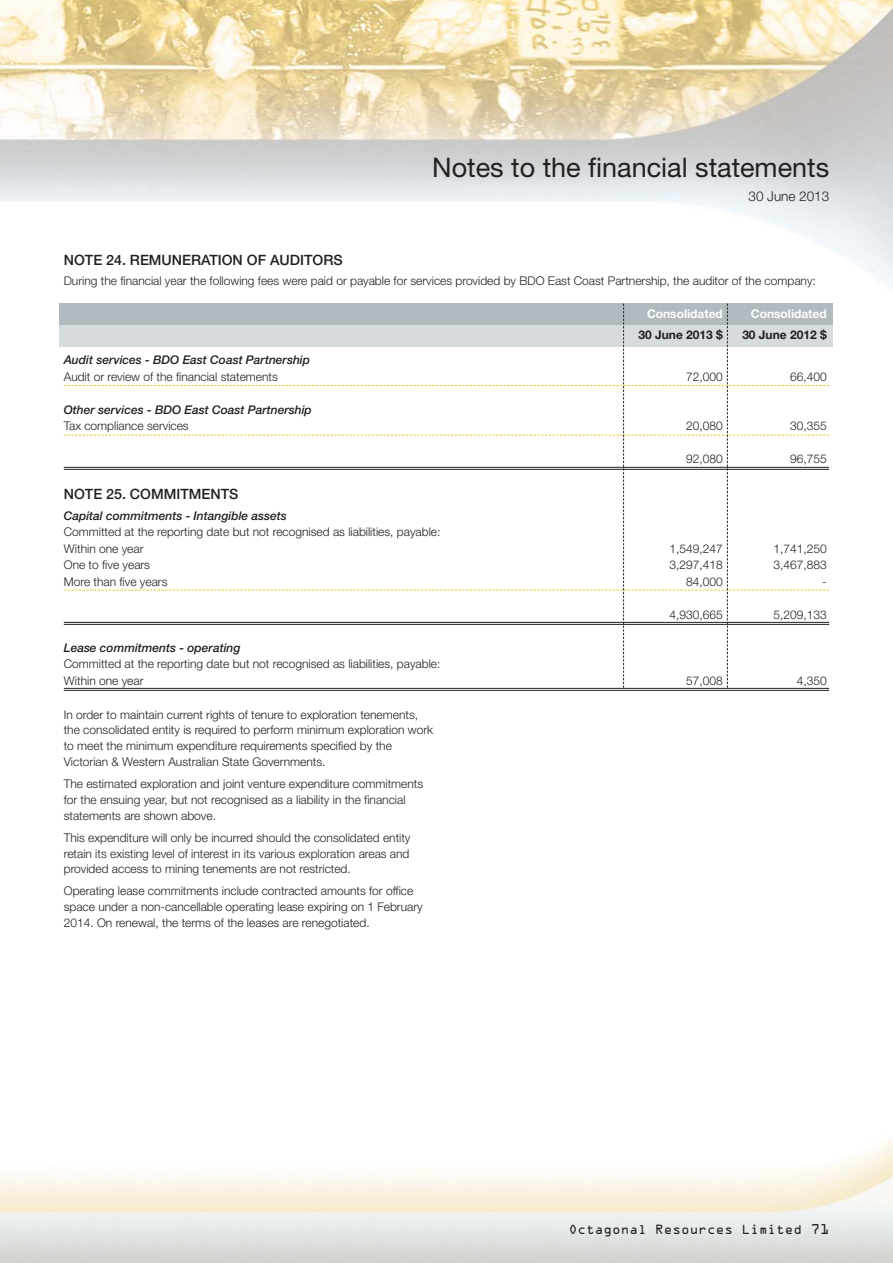
<style>
.page{position:relative;width:893px;height:1263px;background:#fff}
.page>*{position:absolute;margin:0;border:0;box-sizing:border-box;transform-origin:0 0}
.t1{font:27px "Helvetica Neue";color:#231f20}
.t2{font:500 14.25px "Helvetica Neue";color:#231f20}
.t3{font:300 13.5px "Helvetica Neue";color:#231f20}
.t4{font:300 12px/15.8px "Helvetica Neue";color:#231f20}
.t5{font:italic 500 12px "Helvetica Neue";color:#231f20}
.t6{font:12px "OCRA";color:#231f20}
.t7{font:700 12px "Helvetica Neue";color:#fff}
.t8{font:700 12px "Helvetica Neue";color:#231f20}
.s1{font-size:12.75px}
</style>
<div class="page">
<img style="left:0;top:0;width:893px;height:1263px">
<hr style="left:64px;top:688px;width:765px;height:1px;background:#231f20">
<hr style="left:64px;top:690px;width:765px;height:1px;background:#231f20">
<svg style="left:64px;top:304px;width:765px;height:384px"></svg>
<h1 class="t1" style="left:432px;top:157px;width:398px">Notes to the financial statements</h1>
<p class="t3" style="left:748px;top:191px;width:82px">30 June 2013</p>
<p class="t2" style="left:64px;top:255px;width:280px">NOTE 24. REMUNERATION OF AUDITORS</p>
<p class="t4" style="left:64px;top:274px;width:754px">During the financial year the following fees were paid or payable for services provided by BDO East Coast Partnership, the auditor of the company:</p>
<p class="t7" style="left:647px;top:309px;width:77px">Consolidated</p>
<p class="t7" style="left:751px;top:309px;width:77px">Consolidated</p>
<p class="t8" style="left:638px;top:331px;width:86px">30 June 2013 $</p>
<p class="t8" style="left:742px;top:331px;width:86px">30 June 2012 $</p>
<p class="t5" style="left:64px;top:356px;width:248px">Audit services - BDO East Coast Partnership</p>
<p class="t4" style="left:64px;top:370px;width:216px">Audit or review of the financial statements</p>
<p class="t4" style="left:686px;top:370px;width:38px">72,000</p>
<p class="t4" style="left:790px;top:370px;width:38px">66,400</p>
<p class="t5" style="left:64px;top:405px;width:250px">Other services - BDO East Coast Partnership</p>
<p class="t4" style="left:64px;top:419px;width:126px">Tax compliance services</p>
<p class="t4" style="left:686px;top:419px;width:38px">20,080</p>
<p class="t4" style="left:790px;top:419px;width:38px">30,355</p>
<p class="t4" style="left:686px;top:452px;width:38px">92,080</p>
<p class="t4" style="left:790px;top:452px;width:38px">96,755</p>
<p class="t2" style="left:64px;top:489px;width:176px">NOTE 25. COMMITMENTS</p>
<p class="t5" style="left:64px;top:511px;width:225px">Capital commitments - Intangible assets</p>
<p class="t4" style="left:64px;top:525px;width:378px;line-height:16.5px">Committed at the reporting date but not recognised as liabilities, payable:<br>Within one year</p>
<p class="t4" style="left:670px;top:541px;width:55px">1,549,247</p>
<p class="t4" style="left:773px;top:541px;width:55px">1,741,250</p>
<p class="t4" style="left:64px;top:558px;width:88px">One to five years</p>
<p class="t4" style="left:670px;top:558px;width:55px">3,297,418</p>
<p class="t4" style="left:773px;top:558px;width:55px">3,467,883</p>
<p class="t4" style="left:64px;top:574px;width:105px">More than five years</p>
<p class="t4" style="left:686px;top:574px;width:38px">84,000</p>
<p class="t4" style="left:822px;top:574px;width:6px">-</p>
<p class="t4" style="left:670px;top:607px;width:55px">4,930,665</p>
<p class="t4" style="left:773px;top:607px;width:55px">5,209,133</p>
<p class="t5" style="left:64px;top:643px;width:178px">Lease commitments - operating</p>
<p class="t4" style="left:64px;top:657px;width:378px;line-height:16.5px">Committed at the reporting date but not recognised as liabilities, payable:<br>Within one year</p>
<p class="t4" style="left:686px;top:673px;width:38px">57,008</p>
<p class="t4" style="left:797px;top:673px;width:31px">4,350</p>
<p class="t4" style="left:64px;top:708px;width:371px">In order to maintain current rights of tenure to exploration tenements, the consolidated entity is required to perform minimum exploration work to meet the minimum expenditure requirements specified by the Victorian &amp; Western Australian State Governments.</p>
<p class="t4" style="left:64px;top:777px;width:361px">The estimated exploration and joint venture expenditure commitments for the ensuing year, but not recognised as a liability in the financial statements are shown above.</p>
<p class="t4" style="left:64px;top:831px;width:348px;text-align:justify">This expenditure will only be incurred should the consolidated entity retain its existing level of interest in its various exploration areas and provided access to mining tenements are not restricted.</p>
<p class="t4" style="left:64px;top:884px;width:360px">Operating lease commitments include contracted amounts for office space under a non-cancellable operating lease expiring on 1 February<br>2014. On renewal, the terms of the leases are renegotiated.</p>
<p class="t6" style="left:569px;top:1224px;width:262px">Octagonal Resources Limited <span class="s1">71</span></p>
</div>
